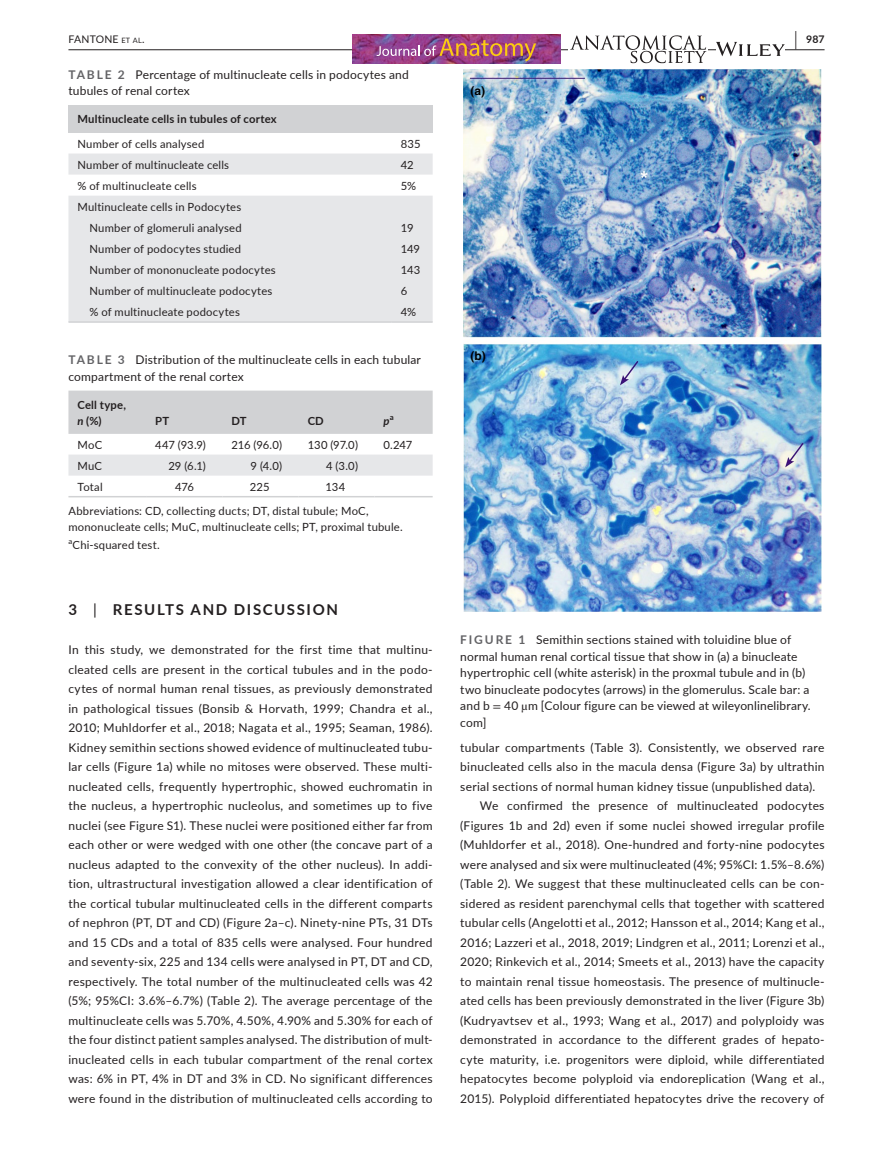
<style>
.page{position:relative;width:893px;height:1174px;background:#fff}
.page>*{position:absolute;margin:0;border:0;box-sizing:border-box;transform-origin:0 0}
.t1{font:700 15px "Lato";letter-spacing:.11em;color:#231f20}
.t2{font:12px/19.5px "Lato";letter-spacing:.02em;color:#231f20}
.t3{font:700 12px "Helvetica";color:#000}
.t4{font:11.25px/21px "Lato";letter-spacing:.015em;color:#231f20;text-align:right}
.t5{font:700 11.25px/15.8px "Lato";letter-spacing:.015em;color:#231f20}
.t6{font:italic 700 11.25px "Lato";color:#231f20}
.t7{font:10.5px "Lato";letter-spacing:.015em;color:#231f20}
.t8{font:700 10.5px "Lato";color:#231f20}
.t9{font:700 7.8px "Lato";color:#231f20}
.t10{font:7.8px "Lato";color:#231f20}
.s1{font-size:7.35px}
.s2{font-size:19.5px}
.s3{font-weight:700;color:#636366}
.s4{font-style:italic}
.s5{font-weight:400}
.s6{font-family:"STIX"}
</style>
<div class="page">
<hr style="left:68px;top:49px;width:756px;height:1px;background:#231f20">
<img style="left:352px;top:34px;width:209px;height:30px">
<img style="left:376px;top:39px;width:160px;height:22px">
<img style="left:568px;top:35px;width:140px;height:29px">
<svg style="left:716px;top:42px;width:69px;height:14px"></svg>
<div style="left:68px;top:105px;width:365px;height:27px;background:#d1d2d4"></div>
<svg style="left:68px;top:153px;width:365px;height:168px;background:#e9eaeb"></svg>
<hr style="left:68px;top:321px;width:324px;height:2px;background:#d1d2d4">
<hr style="left:392px;top:321px;width:41px;height:2px;background:#d1d2d4">
<div style="left:68px;top:390px;width:365px;height:44px;background:#d1d2d4"></div>
<div style="left:68px;top:454px;width:365px;height:21px;background:#e6e7e9"></div>
<hr style="left:68px;top:496px;width:78px;height:1px;background:#d1d2d4">
<hr style="left:146px;top:496px;width:76px;height:1px;background:#d1d2d4">
<hr style="left:222px;top:496px;width:77px;height:1px;background:#d1d2d4">
<hr style="left:299px;top:496px;width:75px;height:1px;background:#d1d2d4">
<hr style="left:374px;top:496px;width:59px;height:1px;background:#d1d2d4">
<img style="left:464px;top:69px;width:357px;height:543px">
<p class="t7" style="left:68px;top:31px;width:78px">FANTONE <span class="s1">et al</span>.</p>
<p class="t8" style="left:795px;top:31px;width:31px"><span class="s2">|</span> 987</p>
<p class="t2" style="left:68px;top:66px;width:342px;line-height:16.5px"><span class="s3">TABLE 2</span> Percentage of multinucleate cells in podocytes and tubules of renal cortex</p>
<p class="t5" style="left:77px;top:111px;width:201px">Multinucleate cells in tubules of cortex</p>
<p class="t4" style="left:77px;top:132px;width:128px">Number of cells analysed</p>
<p class="t4" style="left:401px;top:132px;width:21px">835</p>
<p class="t4" style="left:77px;top:153px;width:153px">Number of multinucleate cells</p>
<p class="t4" style="left:401px;top:153px;width:14px">42</p>
<p class="t4" style="left:77px;top:175px;width:121px">% of multinucleate cells</p>
<p class="t4" style="left:401px;top:175px;width:17px">5%</p>
<p class="t4" style="left:77px;top:196px;width:166px">Multinucleate cells in Podocytes<br>Number of glomeruli analysed</p>
<p class="t4" style="left:401px;top:217px;width:14px">19</p>
<p class="t4" style="left:89px;top:238px;width:153px">Number of podocytes studied</p>
<p class="t4" style="left:401px;top:238px;width:21px">149</p>
<p class="t4" style="left:89px;top:259px;width:188px">Number of mononucleate podocytes</p>
<p class="t4" style="left:401px;top:259px;width:21px">143</p>
<p class="t4" style="left:89px;top:280px;width:185px">Number of multinucleate podocytes</p>
<p class="t4" style="left:401px;top:280px;width:8px">6</p>
<p class="t4" style="left:89px;top:301px;width:152px">% of multinucleate podocytes</p>
<p class="t4" style="left:401px;top:301px;width:17px">4%</p>
<p class="t2" style="left:68px;top:351px;width:354px;line-height:16.5px"><span class="s3">TABLE 3</span> Distribution of the multinucleate cells in each tubular compartment of the renal cortex</p>
<p class="t5" style="left:77px;top:396px;width:50px">Cell type, <span class="s4">n</span> (%)</p>
<p class="t9" style="left:390px;top:411px;width:5px">a</p>
<p class="t5" style="left:155px;top:412px;width:16px">PT</p>
<p class="t5" style="left:231px;top:412px;width:17px">DT</p>
<p class="t5" style="left:308px;top:412px;width:18px">CD</p>
<p class="t6" style="left:383px;top:412px;width:8px">p</p>
<p class="t4" style="left:77px;top:433px;width:26px">MoC</p>
<p class="t4" style="left:155px;top:433px;width:52px">447 (93.9)</p>
<p class="t4" style="left:231px;top:433px;width:52px">216 (96.0)</p>
<p class="t4" style="left:308px;top:433px;width:52px">130 (97.0)</p>
<p class="t4" style="left:383px;top:433px;width:30px">0.247</p>
<p class="t4" style="left:77px;top:454px;width:26px">MuC</p>
<p class="t4" style="left:168px;top:454px;width:39px">29 (6.1)</p>
<p class="t4" style="left:251px;top:454px;width:33px">9 (4.0)</p>
<p class="t4" style="left:326px;top:454px;width:33px">4 (3.0)</p>
<p class="t4" style="left:77px;top:475px;width:27px">Total</p>
<p class="t4" style="left:175px;top:475px;width:20px">476</p>
<p class="t4" style="left:250px;top:475px;width:21px">225</p>
<p class="t4" style="left:326px;top:475px;width:21px">134</p>
<p class="t4" style="left:68px;top:503px;width:336px;line-height:15.8px;text-align:left">Abbreviations: CD, collecting ducts; DT, distal tubule; MoC, mononucleate cells; MuC, multinucleate cells; PT, proximal tubule.</p>
<p class="t10" style="left:68px;top:536px;width:5px">a</p>
<p class="t4" style="left:73px;top:534px;width:89px">Chi-squared test.</p>
<p class="t1" style="left:68px;top:599px;width:271px">3 <span class="s5">|</span> RESULTS AND DISCUSSION</p>
<p class="t2" style="left:68px;top:639px;width:366px;text-align:justify">In this study, we demonstrated for the first time that multinu&shy;cleated cells are present in the cortical tubules and in the podo&shy;cytes of normal human renal tissues, as previously demonstrated in pathological tissues (Bonsib &amp; Horvath, 1999; Chandra et al., 2010; Muhldorfer et al., 2018; Nagata et al., 1995; Seaman, 1986).<br>Kidney semithin sections showed evidence of multinucleated tubu&shy;lar cells (Figure 1a) while no mitoses were observed. These multi&shy;nucleated cells, frequently hypertrophic, showed euchromatin in the nucleus, a hypertrophic nucleolus, and sometimes up to five nuclei (see Figure S1). These nuclei were positioned either far from each other or were wedged with one other (the concave part of a nucleus adapted to the convexity of the other nucleus). In addi&shy;tion, ultrastructural investigation allowed a clear identification of the cortical tubular multinucleated cells in the different comparts of nephron (PT, DT and CD) (Figure 2a–c). Ninety-nine PTs, 31 DTs and 15 CDs and a total of 835 cells were analysed. Four hundred and seventy-six, 225 and 134 cells were analysed in PT, DT and CD, respectively. The total number of the multinucleated cells was 42 (5%; 95%CI: 3.6%–6.7%) (Table 2). The average percentage of the multinucleate cells was 5.70%, 4.50%, 4.90% and 5.30% for each of the four distinct patient samples analysed. The distribution of mult&shy;inucleated cells in each tubular compartment of the renal cortex was: 6% in PT, 4% in DT and 3% in CD. No significant differences were found in the distribution of multinucleated cells according to</p>
<p class="t3" style="left:470px;top:83px;width:16px">(a)</p>
<p class="t3" style="left:470px;top:348px;width:17px">(b)</p>
<p class="t2" style="left:460px;top:631px;width:352px;line-height:16.5px"><span class="s3">FIGURE 1</span> Semithin sections stained with toluidine blue of normal human renal cortical tissue that show in (a) a binucleate hypertrophic cell (white asterisk) in the proxmal tubule and in (b) two binucleate podocytes (arrows) in the glomerulus. Scale bar: a and b <span class="s6">=</span> 40 <span class="s6">µ</span>m [Colour figure can be viewed at wileyonlinelibrary. com]</p>
<p class="t2" style="left:460px;top:737px;width:366px">tubular compartments (Table 3). Consistently, we observed rare</p>
<p class="t2" style="left:460px;top:756px;width:366px">binucleated cells also in the macula densa (Figure 3a) by ultrathin</p>
<p class="t2" style="left:460px;top:776px;width:357px">serial sections of normal human kidney tissue (unpublished data).</p>
<p class="t2" style="left:480px;top:795px;width:346px">We confirmed the presence of multinucleated podocytes</p>
<p class="t2" style="left:460px;top:815px;width:366px">(Figures 1b and 2d) even if some nuclei showed irregular profile</p>
<p class="t2" style="left:460px;top:834px;width:366px">(Muhldorfer et al., 2018). One-hundred and forty-nine podocytes</p>
<p class="t2" style="left:460px;top:854px;width:366px">were analysed and six were multinucleated (4%; 95%CI: 1.5%–8.6%)</p>
<p class="t2" style="left:460px;top:873px;width:366px">(Table 2). We suggest that these multinucleated cells can be con-</p>
<p class="t2" style="left:460px;top:893px;width:366px">sidered as resident parenchymal cells that together with scattered</p>
<p class="t2" style="left:460px;top:912px;width:366px">tubular cells (Angelotti et al., 2012; Hansson et al., 2014; Kang et al.,</p>
<p class="t2" style="left:460px;top:932px;width:366px">2016; Lazzeri et al., 2018, 2019; Lindgren et al., 2011; Lorenzi et al.,</p>
<p class="t2" style="left:460px;top:951px;width:366px">2020; Rinkevich et al., 2014; Smeets et al., 2013) have the capacity</p>
<p class="t2" style="left:460px;top:971px;width:366px">to maintain renal tissue homeostasis. The presence of multinucle-</p>
<p class="t2" style="left:460px;top:990px;width:366px">ated cells has been previously demonstrated in the liver (Figure 3b)</p>
<p class="t2" style="left:460px;top:1010px;width:366px">(Kudryavtsev et al., 1993; Wang et al., 2017) and polyploidy was</p>
<p class="t2" style="left:460px;top:1029px;width:366px">demonstrated in accordance to the different grades of hepato-</p>
<p class="t2" style="left:460px;top:1049px;width:366px">cyte maturity, i.e. progenitors were diploid, while differentiated</p>
<p class="t2" style="left:460px;top:1068px;width:366px">hepatocytes become polyploid via endoreplication (Wang et al.,</p>
<p class="t2" style="left:460px;top:1088px;width:366px">2015). Polyploid differentiated hepatocytes drive the recovery of</p>
</div>
